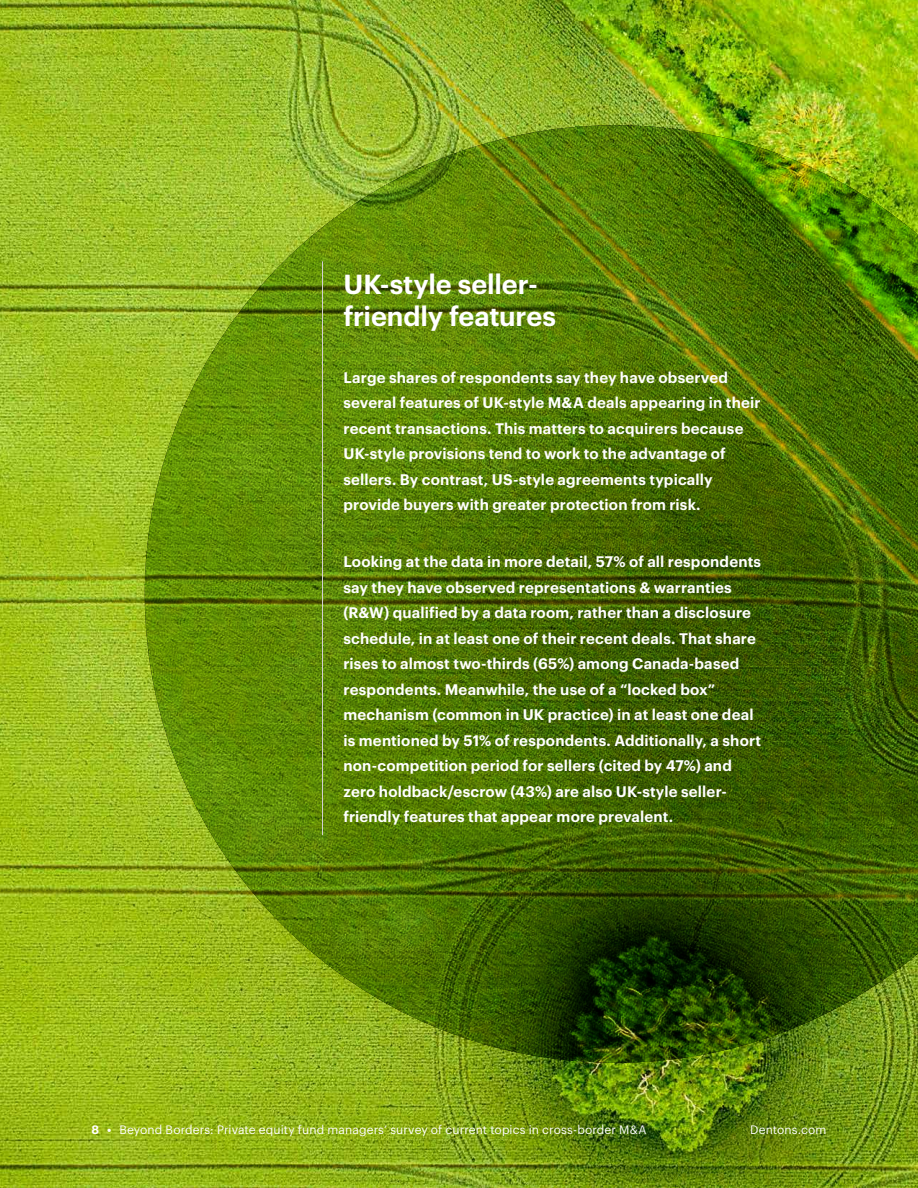
<style>
.page{position:relative;width:918px;height:1188px;background:#fff}
.page>*{position:absolute;margin:0;border:0;box-sizing:border-box;transform-origin:0 0}
.t1{font:600 27px/31.5px "Dentons Sans";letter-spacing:-.005em;color:#fff}
.t2{font:600 15px/25.5px "Dentons Sans";letter-spacing:.01em;color:#fff}
.t3{font:12px "Dentons Sans";letter-spacing:.01em;color:#fff}
.s1{font-weight:600}
</style>
<div class="page">
<img style="left:0;top:0;width:918px;height:1188px">
<img style="left:145px;top:125px;width:773px;height:938px">
<hr style="left:322px;top:261px;width:1px;height:574px;background:#d0d0d0">
<h1 class="t1" style="left:344px;top:266px;width:214px">UK-style seller&shy;friendly features</h1>
<p class="t2" style="left:344px;top:363px;width:419px">Large shares of respondents say they have observed several features of UK-style M&amp;A deals appearing in their recent transactions. This matters to acquirers because UK-style provisions tend to work to the advantage of sellers. By contrast, US-style agreements typically provide buyers with greater protection from risk.</p>
<p class="t2" style="left:344px;top:547px;width:419px">Looking at the data in more detail, 57% of all respondents say they have observed representations &amp; warranties (R&amp;W) qualified by a data room, rather than a disclosure schedule, in at least one of their recent deals. That share rises to almost two-thirds (65%) among Canada-based respondents. Meanwhile, the use of a “locked box” mechanism (common in UK practice) in at least one deal is mentioned by 51% of respondents. Additionally, a short non-competition period for sellers (cited by 47%) and zero holdback/escrow (43%) are also UK-style seller&shy;friendly features that appear more prevalent.</p>
<p class="t3" style="left:92px;top:1121px;width:557px"><span class="s1">8 •</span> Beyond Borders: Private equity fund managers’ survey of current topics in cross-border M&amp;A</p>
<p class="t3" style="left:750px;top:1121px;width:78px">Dentons.com</p>
</div>
